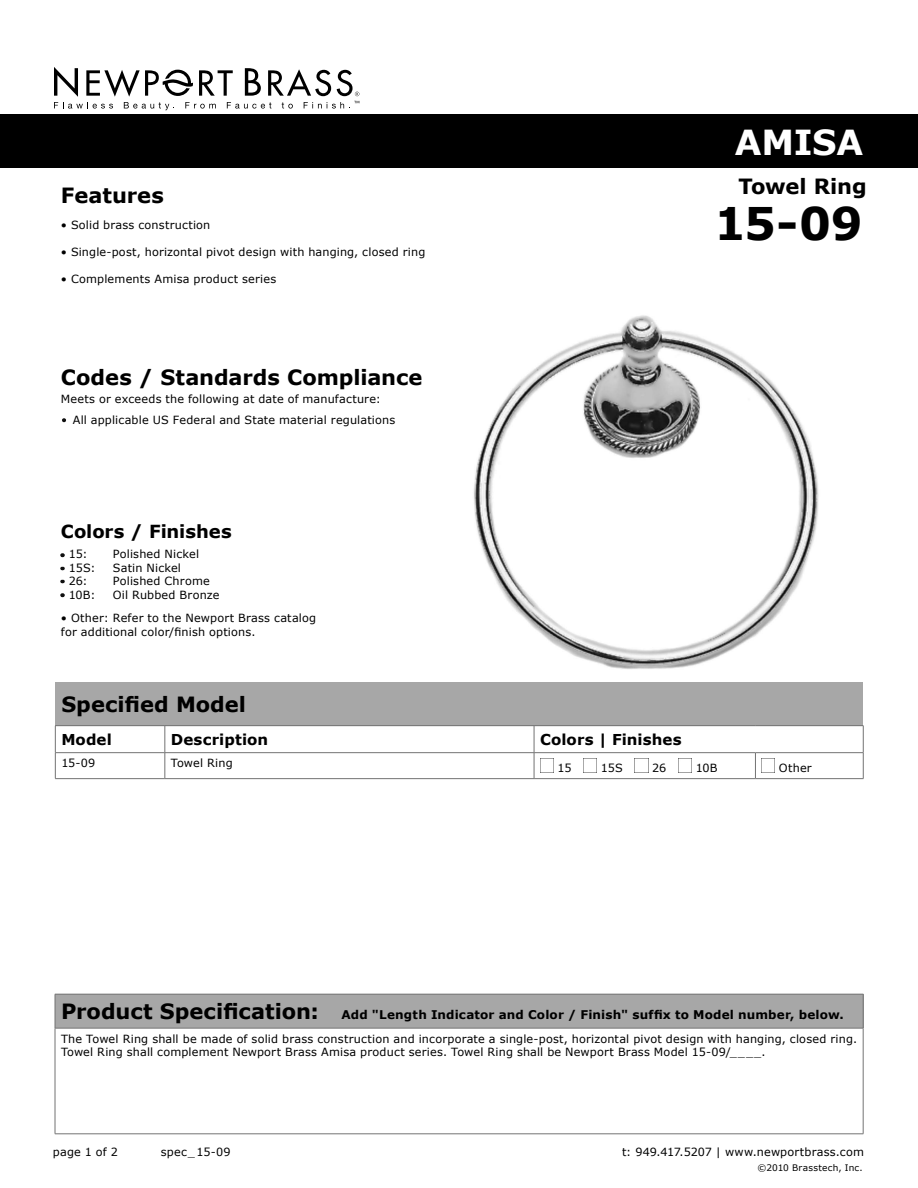
<style>
.page{position:relative;width:918px;height:1188px;background:#fff}
.page>*{position:absolute;margin:0;border:0;box-sizing:border-box;transform-origin:0 0}
.t1{font:700 45px "Verdana";color:#000}
.t2{font:700 34.5px "Verdana";letter-spacing:-.01em;color:#fff}
.t3{font:700 21px "Verdana";color:#000}
.t4{font:700 18px "Verdana";letter-spacing:-.005em;color:#000}
.t5{font:700 15px "Verdana";letter-spacing:.005em;color:#000}
.t6{font:700 12px "Verdana";letter-spacing:.015em;color:#000}
.t7{font:11.25px/13.5px "Verdana";letter-spacing:.015em;color:#000}
.t8{font:11.25px/13.5px "Verdana";letter-spacing:-.015em;color:#000}
.t9{font:9px "Verdana";letter-spacing:.025em;color:#000}
</style>
<div class="page">
<div style="left:0;top:114px;width:918px;height:54px;background:#000"></div>
<div style="left:55px;top:682px;width:808px;height:44px;background:#a7a7a7"></div>
<hr style="left:55px;top:725px;width:110px;height:1px;background:#737373">
<hr style="left:165px;top:725px;width:369px;height:1px;background:#737373">
<hr style="left:534px;top:725px;width:221px;height:1px;background:#737373">
<hr style="left:755px;top:725px;width:108px;height:1px;background:#737373">
<hr style="left:55px;top:752px;width:110px;height:1px;background:#737373">
<hr style="left:165px;top:752px;width:369px;height:1px;background:#737373">
<hr style="left:534px;top:752px;width:221px;height:1px;background:#737373">
<hr style="left:755px;top:752px;width:108px;height:1px;background:#737373">
<svg style="left:55px;top:726px;width:1px;height:52px"></svg>
<svg style="left:165px;top:726px;width:1px;height:52px"></svg>
<svg style="left:534px;top:726px;width:1px;height:52px"></svg>
<svg style="left:755px;top:753px;width:1px;height:25px"></svg>
<svg style="left:863px;top:726px;width:1px;height:52px"></svg>
<hr style="left:55px;top:778px;width:110px;height:1px;background:#737373">
<hr style="left:165px;top:778px;width:369px;height:1px;background:#737373">
<hr style="left:534px;top:778px;width:221px;height:1px;background:#737373">
<hr style="left:755px;top:778px;width:108px;height:1px;background:#737373">
<img style="left:540px;top:759px;width:14px;height:13px">
<img style="left:583px;top:759px;width:14px;height:13px">
<img style="left:678px;top:759px;width:14px;height:13px">
<img style="left:761px;top:759px;width:14px;height:13px">
<div style="left:55px;top:994px;width:808px;height:34px;background:#a7a7a7"></div>
<hr style="left:55px;top:994px;width:808px;height:1px;background:#737373">
<hr style="left:55px;top:994px;width:1px;height:34px;background:#737373">
<hr style="left:863px;top:994px;width:1px;height:34px;background:#737373">
<hr style="left:55px;top:1028px;width:808px;height:1px;background:#737373">
<hr style="left:55px;top:1028px;width:1px;height:106px;background:#737373">
<hr style="left:863px;top:1028px;width:1px;height:106px;background:#737373">
<hr style="left:55px;top:1134px;width:808px;height:1px;background:#737373">
<svg style="left:60px;top:553px;width:5px;height:5px"></svg>
<img style="left:60px;top:566px;width:5px;height:18px">
<svg style="left:60px;top:593px;width:5px;height:5px"></svg>
<svg style="left:62px;top:418px;width:4px;height:5px"></svg>
<svg style="left:54px;top:67px;width:305px;height:43px"></svg>
<img style="left:474px;top:315px;width:345px;height:354px">
<h3 class="t3" style="left:61px;top:182px;width:105px">Features</h3>
<p class="t7" style="left:61px;top:218px;width:151px">• Solid brass construction</p>
<p class="t7" style="left:61px;top:245px;width:366px">• Single-post, horizontal pivot design with hanging, closed ring</p>
<p class="t7" style="left:61px;top:272px;width:217px">• Complements Amisa product series</p>
<h3 class="t3" style="left:61px;top:364px;width:363px">Codes / Standards Compliance</h3>
<p class="t7" style="left:73px;top:388px;width:324px;line-height:21px;text-indent:-12px">Meets or exceeds the following at date of manufacture:<br>All applicable US Federal and State material regulations</p>
<h3 class="t4" style="left:61px;top:520px;width:172px">Colors / Finishes</h3>
<p class="t8" style="left:69px;top:547px;width:28px">15:<br>15S:<br>26:<br>10B:</p>
<p class="t7" style="left:113px;top:547px;width:108px">Polished Nickel<br>Satin Nickel<br>Polished Chrome<br>Oil Rubbed Bronze</p>
<p class="t7" style="left:61px;top:611px;width:257px">• Other: Refer to the Newport Brass catalog for additional color/finish options.</p>
<h2 class="t2" style="left:735px;top:121px;width:130px">AMISA</h2>
<h3 class="t3" style="left:739px;top:173px;width:130px">Towel Ring</h3>
<h1 class="t1" style="left:714px;top:195px;width:150px">15-09</h1>
<h3 class="t3" style="left:61px;top:691px;width:186px">Specified Model</h3>
<h3 class="t5" style="left:61px;top:730px;width:52px">Model</h3>
<h3 class="t5" style="left:171px;top:730px;width:99px">Description</h3>
<h3 class="t5" style="left:540px;top:730px;width:143px">Colors | Finishes</h3>
<p class="t7" style="left:61px;top:756px;width:36px">15-09</p>
<p class="t7" style="left:171px;top:756px;width:63px">Towel Ring</p>
<p class="t7" style="left:558px;top:761px;width:16px">15</p>
<p class="t7" style="left:601px;top:761px;width:23px">15S</p>
<p class="t7" style="left:652px;top:761px;width:16px">26</p>
<p class="t7" style="left:696px;top:761px;width:23px">10B</p>
<p class="t7" style="left:779px;top:761px;width:34px">Other</p>
<h3 class="t3" style="left:61px;top:998px;width:259px">Product Specification:</h3>
<p class="t7" style="left:61px;top:1032px;width:798px">The Towel Ring shall be made of solid brass construction and incorporate a single-post, horizontal pivot design with hanging, closed ring.<br>Towel Ring shall complement Newport Brass Amisa product series. Towel Ring shall be Newport Brass Model 15-09/____.</p>
<p class="t6" style="left:342px;top:1007px;width:504px">Add "Length Indicator and Color / Finish" suffix to Model number, below.</p>
<p class="t7" style="left:53px;top:1144px;width:67px">page 1 of 2</p>
<p class="t7" style="left:161px;top:1144px;width:71px">spec_15-09</p>
<p class="t7" style="left:622px;top:1144px;width:243px">t: 949.417.5207 | www.newportbrass.com</p>
<p class="t9" style="left:758px;top:1162px;width:107px">©2010 Brasstech, Inc.</p>
</div>
